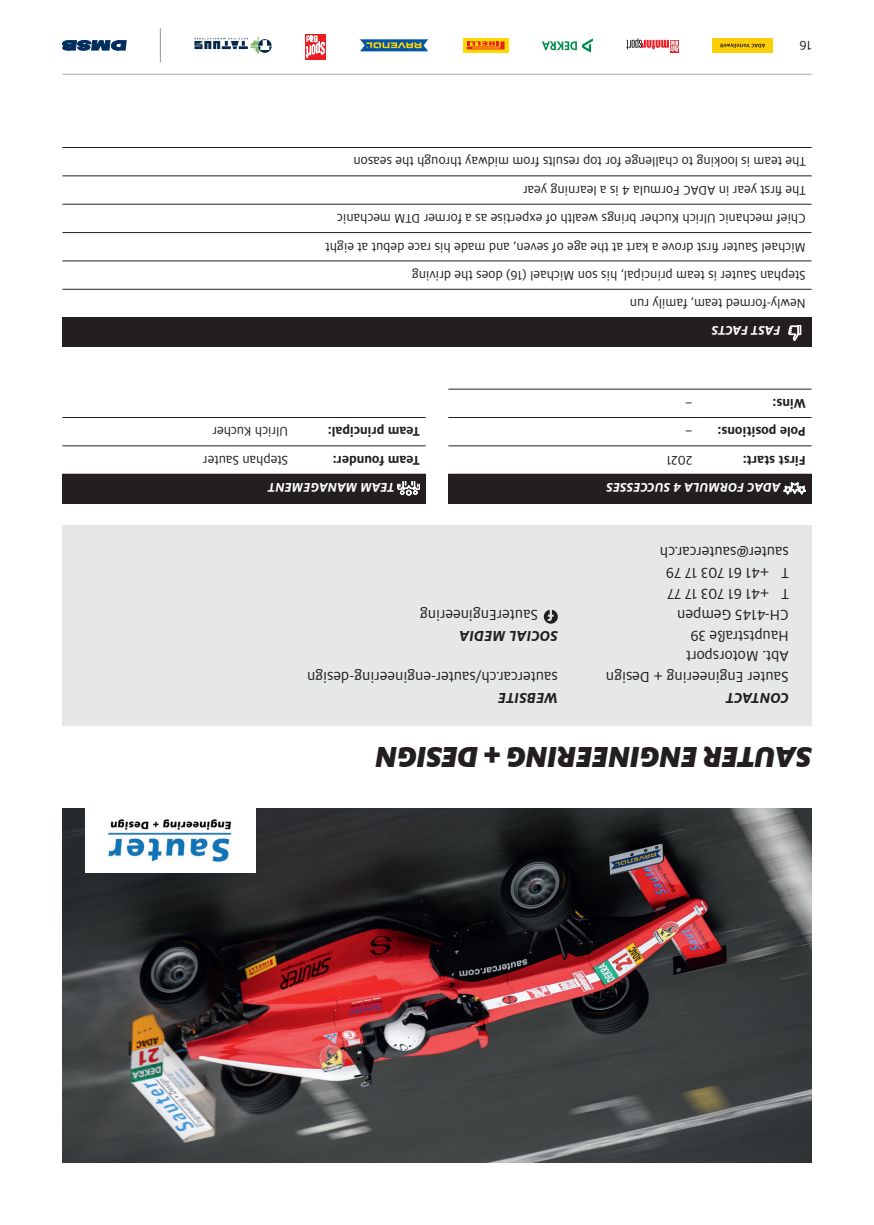
<style>
.page{position:relative;width:874px;height:1225px;background:#fff}
.page>*{position:absolute;margin:0;border:0;box-sizing:border-box;transform-origin:0 0}
.t1{font:italic 900 32px "Milo ADAC";letter-spacing:-.02em;color:#231f20}
.t2{font:16px/20.8px "Milo ADAC";color:#231f20}
.t3{font:italic 700 16px "Milo ADAC";letter-spacing:.01em;color:#231f20}
.t4{font:14px/28.4px "Milo ADAC";color:#231f20}
.t5{font:700 14px "Milo ADAC";color:#231f20}
.t6{font:italic 700 14px "Milo ADAC";letter-spacing:.01em;color:#fff}
</style>
<div class="page">
<hr style="left:62px;top:74px;width:749px;height:1px;background:#a8a9ad">
<div style="left:62px;top:524px;width:749px;height:201px;background:#e6e7e9"></div>
<img style="left:62px;top:809px;width:749px;height:353px">
<div style="left:448px;top:474px;width:363px;height:30px;background:#231f20"></div>
<hr style="left:697px;top:445px;width:114px;height:1px;background:#231f20">
<hr style="left:448px;top:445px;width:249px;height:1px;background:#231f20">
<hr style="left:697px;top:417px;width:114px;height:1px;background:#231f20">
<hr style="left:448px;top:417px;width:249px;height:1px;background:#231f20">
<hr style="left:697px;top:389px;width:114px;height:1px;background:#231f20">
<hr style="left:448px;top:389px;width:249px;height:1px;background:#231f20">
<svg style="left:783px;top:482px;width:22px;height:13px"></svg>
<div style="left:62px;top:474px;width:363px;height:30px;background:#231f20"></div>
<hr style="left:294px;top:445px;width:131px;height:1px;background:#231f20">
<hr style="left:62px;top:445px;width:232px;height:1px;background:#231f20">
<hr style="left:294px;top:417px;width:131px;height:1px;background:#231f20">
<hr style="left:62px;top:417px;width:232px;height:1px;background:#231f20">
<svg style="left:397px;top:481px;width:23px;height:14px"></svg>
<div style="left:62px;top:318px;width:749px;height:29px;background:#231f20"></div>
<hr style="left:62px;top:317px;width:749px;height:1px;background:#231f20">
<hr style="left:62px;top:289px;width:749px;height:1px;background:#231f20">
<hr style="left:62px;top:260px;width:749px;height:1px;background:#231f20">
<hr style="left:62px;top:232px;width:749px;height:1px;background:#231f20">
<hr style="left:62px;top:204px;width:749px;height:1px;background:#231f20">
<hr style="left:62px;top:175px;width:749px;height:1px;background:#231f20">
<hr style="left:62px;top:147px;width:749px;height:1px;background:#231f20">
<svg style="left:788px;top:325px;width:12px;height:15px"></svg>
<svg style="left:543px;top:610px;width:14px;height:14px"></svg>
<svg style="left:626px;top:38px;width:52px;height:14px"></svg>
<svg style="left:542px;top:39px;width:50px;height:13px"></svg>
<svg style="left:463px;top:38px;width:45px;height:14px"></svg>
<svg style="left:466px;top:41px;width:38px;height:8px"></svg>
<div style="left:305px;top:34px;width:20px;height:26px;background:#ee1d23"></div>
<svg style="left:305px;top:35px;width:20px;height:23px"></svg>
<svg style="left:359px;top:39px;width:70px;height:13px"></svg>
<svg style="left:194px;top:37px;width:77px;height:17px"></svg>
<svg style="left:62px;top:40px;width:64px;height:10px"></svg>
<hr style="left:160px;top:28px;width:1px;height:34px;background:#939598">
<div style="left:711px;top:38px;width:61px;height:14px;background:#fece08"></div>
<svg style="left:720px;top:44px;width:44px;height:4px"></svg>
<div style="left:85px;top:804px;width:170px;height:68px;background:#fff"></div>
<img style="left:108px;top:819px;width:124px;height:43px">
<p class="t4" style="left:811px;top:59px;width:14px;rotate:-180deg">16</p>
<p class="t4" style="left:805px;top:318px;width:482px;rotate:-180deg">Newly-formed team, family run<br>Stephan Sauter is team principal, his son Michael (16) does the driving<br>Michael Sauter first drove a kart at the age of seven, and made his race debut at eight Chief mechanic Ulrich Kucher brings wealth of expertise as a former DTM mechanic The first year in ADAC Formula 4 is a learning year<br>The team is looking to challenge for top results from midway through the season</p>
<p class="t6" style="left:780px;top:338px;width:70px;rotate:-180deg">FAST FACTS</p>
<p class="t4" style="left:692px;top:417px;width:9px;rotate:-180deg">–</p>
<p class="t5" style="left:805px;top:411px;width:35px;rotate:-180deg">Wins:</p>
<p class="t4" style="left:288px;top:446px;width:77px;rotate:-180deg">Ulrich Kucher</p>
<p class="t5" style="left:420px;top:440px;width:93px;rotate:-180deg">Team principal:</p>
<p class="t4" style="left:692px;top:446px;width:9px;rotate:-180deg">–</p>
<p class="t5" style="left:805px;top:440px;width:90px;rotate:-180deg">Pole positions:</p>
<p class="t4" style="left:288px;top:474px;width:87px;rotate:-180deg">Stephan Sauter</p>
<p class="t5" style="left:420px;top:468px;width:89px;rotate:-180deg">Team founder:</p>
<p class="t4" style="left:692px;top:474px;width:27px;rotate:-180deg">2021</p>
<p class="t5" style="left:805px;top:468px;width:65px;rotate:-180deg">First start:</p>
<p class="t6" style="left:394px;top:495px;width:128px;rotate:-180deg">TEAM MANAGEMENT</p>
<p class="t6" style="left:780px;top:495px;width:175px;rotate:-180deg">ADAC FORMULA 4 SUCCESSES</p>
<p class="t2" style="left:788px;top:583px;width:130px;rotate:-180deg">T sauter@sautercar.ch</p>
<p class="t2" style="left:768px;top:583px;width:105px;rotate:-180deg">+41 61 703 17 79</p>
<p class="t2" style="left:768px;top:604px;width:104px;rotate:-180deg">+41 61 703 17 77</p>
<p class="t2" style="left:788px;top:604px;width:9px;rotate:-180deg">T</p>
<p class="t2" style="left:538px;top:625px;width:120px;rotate:-180deg">SauterEngineering</p>
<p class="t2" style="left:788px;top:625px;width:113px;rotate:-180deg">CH-4145 Gempen</p>
<p class="t3" style="left:557px;top:644px;width:100px;rotate:-180deg">SOCIAL MEDIA</p>
<p class="t2" style="left:788px;top:646px;width:100px;rotate:-180deg">Hauptstraße 39</p>
<p class="t2" style="left:788px;top:666px;width:104px;rotate:-180deg">Abt. Motorsport</p>
<p class="t2" style="left:557px;top:687px;width:252px;rotate:-180deg">sautercar.ch/sauter-engineering-design</p>
<p class="t2" style="left:788px;top:687px;width:184px;rotate:-180deg">Sauter Engineering + Design</p>
<p class="t3" style="left:557px;top:707px;width:61px;rotate:-180deg">WEBSITE</p>
<p class="t3" style="left:788px;top:707px;width:64px;rotate:-180deg">CONTACT</p>
<h1 class="t1" style="left:811px;top:776px;width:437px;rotate:-180deg">SAUTER ENGINEERING + DESIGN</h1>
</div>
